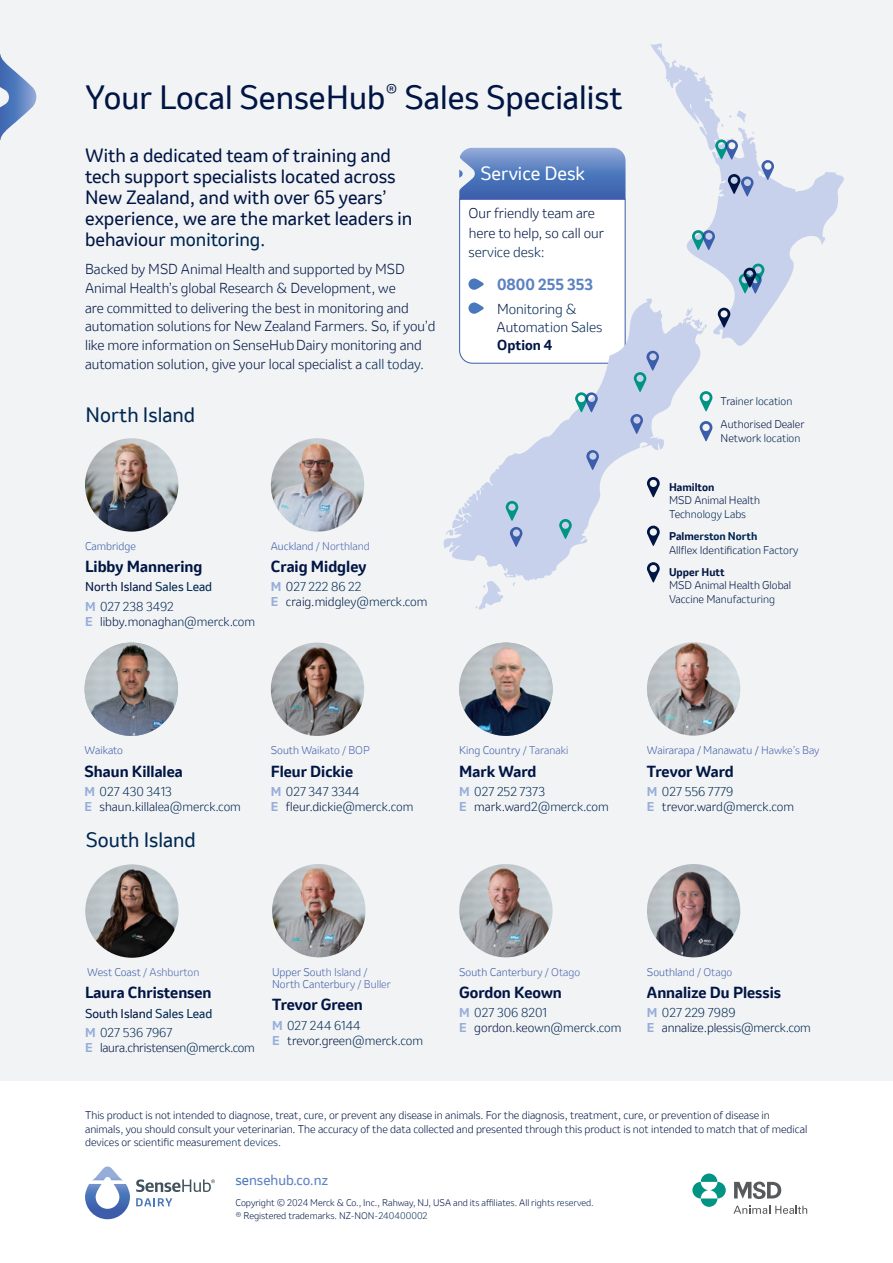
<style>
.page{position:relative;width:893px;height:1263px;background:#fff}
.page>*{position:absolute;margin:0;border:0;box-sizing:border-box;transform-origin:0 0}
.t1{font:31.5px "Invention";color:#001544}
.t2{font:19.5px "Invention";color:#002752}
.t3{font:18px/21px "Invention";color:#001544}
.t4{font:18px "Invention";color:#fff}
.t5{font:700 15px "Invention";color:#001544}
.t6{font:700 15px "Invention";color:#5c82c2}
.t7{font:300 13.5px/19px "Invention";color:#001544}
.t8{font:300 13.5px/18px "Invention";color:#002752}
.t9{font:13.5px "Invention";color:#5c82c2}
.t10{font:300 12px/15px "Invention";color:#002752}
.t11{font:12px/19.2px "Invention";color:#001544}
.t12{font:300 12px "Invention";letter-spacing:-.02em;color:#001544}
.t13{font:300 12px "Invention";color:#001544}
.t14{font:300 10.5px/13.5px "Invention";color:#001544}
.t15{font:300 10.5px/12px "Invention";color:#3c5daa}
.t16{font:300 10.5px "Invention";color:#5068b0}
.t17{font:700 10.5px "Invention";color:#001544}
.t18{font:300 10.5px "Invention";color:#002752}
.t19{font:300 9px/13.5px "Invention";color:#001544}
.s1{color:#002752}
.s2{color:#001544}
.s3{font-weight:700;color:#001544}
.s4{font-weight:700;color:#97adda}
.s5{font-weight:300;color:#002752}
.s6{color:#3c5daa}
.s7{font-weight:700}
.s8{font-weight:700;color:#002752}
.s9{color:#5068b0}
.s10{color:#4978bc}
</style>
<div class="page">
<div style="left:0;top:0;width:893px;height:1080px;background:#f1f3f4"></div>
<img style="left:272px;top:864px;width:93px;height:93px;border-radius:47px">
<img style="left:459px;top:864px;width:94px;height:93px;border-radius:47px">
<img style="left:647px;top:864px;width:93px;height:93px;border-radius:47px">
<img style="left:85px;top:864px;width:94px;height:94px;border-radius:47px">
<img style="left:85px;top:438px;width:93px;height:94px;border-radius:47px">
<img style="left:647px;top:642px;width:93px;height:94px;border-radius:47px">
<img style="left:459px;top:643px;width:94px;height:93px;border-radius:47px">
<img style="left:85px;top:643px;width:93px;height:93px;border-radius:47px">
<img style="left:271px;top:643px;width:93px;height:93px;border-radius:47px">
<img style="left:271px;top:438px;width:93px;height:94px;border-radius:47px">
<svg style="left:0;top:54px;width:36px;height:86px"></svg>
<svg style="left:443px;top:43px;width:401px;height:567px"></svg>
<svg style="left:715px;top:139px;width:23px;height:21px"></svg>
<svg style="left:761px;top:160px;width:13px;height:20px"></svg>
<svg style="left:630px;top:414px;width:13px;height:20px"></svg>
<svg style="left:586px;top:450px;width:13px;height:20px"></svg>
<svg style="left:510px;top:527px;width:12px;height:20px"></svg>
<svg style="left:728px;top:174px;width:25px;height:23px"></svg>
<svg style="left:692px;top:230px;width:23px;height:20px"></svg>
<svg style="left:739px;top:264px;width:25px;height:30px"></svg>
<svg style="left:718px;top:308px;width:12px;height:20px"></svg>
<svg style="left:634px;top:351px;width:25px;height:41px"></svg>
<svg style="left:575px;top:392px;width:23px;height:20px"></svg>
<svg style="left:559px;top:519px;width:13px;height:20px"></svg>
<svg style="left:506px;top:501px;width:12px;height:20px"></svg>
<svg style="left:85px;top:1166px;width:45px;height:53px"></svg>
<svg style="left:136px;top:1198px;width:36px;height:8px"></svg>
<svg style="left:136px;top:1179px;width:79px;height:13px"></svg>
<svg style="left:692px;top:1173px;width:34px;height:34px"></svg>
<svg style="left:734px;top:1181px;width:47px;height:18px"></svg>
<svg style="left:733px;top:1206px;width:74px;height:8px"></svg>
<h1 class="t1" style="left:85px;top:75px;width:539px">Your Local SenseHub<sup>®</sup> Sales Specialist</h1>
<h3 class="t3" style="left:85px;top:144px;width:329px">With a dedicated team of training and tech support specialists located across New Zealand, and with over 65 years’ experience, we are the market leaders in behaviour <span class="s1">monitoring.</span></h3>
<p class="t7" style="left:85px;top:259px;width:352px">Backed by MSD Animal Health and supported by MSD Animal Health’s global Research &amp; Development, we<br>are committed to delivering the best in monitoring and automation solutions for New Zealand Farmers. So, if you’d like more information on SenseHubDairy monitoring and automation solution, give your local specialist a <span class="s1">call today.</span></p>
<h2 class="t2" style="left:85px;top:401px;width:111px">North Island</h2>
<h3 class="t4" style="left:480px;top:161px;width:106px">Service Desk</h3>
<p class="t7" style="left:468px;top:203px;width:137px;line-height:19.5px">Our friendly team are here to help, so call our s<span class="s1">ervice desk:</span></p>
<h3 class="t6" style="left:497px;top:273px;width:97px">0800 255 353</h3>
<p class="t8" style="left:496px;top:300px;width:107px"><span class="s2">M</span>onitoring &amp;<br><span class="s2">Auto</span>mation Sales<br><span class="s3">Option 4</span></p>
<p class="t15" style="left:85px;top:540px;width:53px">Cambridge</p>
<h3 class="t5" style="left:85px;top:556px;width:119px">Libby Mannering</h3>
<p class="t11" style="left:85px;top:577px;width:129px">North Island <span class="s1">Sales Lead<br></span><span class="s4">M</span> <span class="s5">027 238 3492</span></p>
<p class="t13" style="left:85px;top:613px;width:172px"><span class="s4">E</span> libby.monagh<span class="s1">an@merck.com</span></p>
<p class="t16" style="left:271px;top:539px;width:100px"><span class="s6">Auckland</span> / Northland</p>
<h3 class="t5" style="left:271px;top:556px;width:97px">Craig Midgley</h3>
<p class="t10" style="left:271px;top:579px;width:158px"><span class="s4">M</span> <span class="s2">0</span>27 222 86 22<br><span class="s4">E</span> <span class="s2">craig.midgl</span>ey@merck.com</p>
<p class="t18" style="left:721px;top:394px;width:73px"><span class="s2">Trai</span>ner location</p>
<p class="t14" style="left:721px;top:418px;width:85px">Authorised Dealer<br>Netwo<span class="s1">rk location</span></p>
<p class="t17" style="left:669px;top:479px;width:47px">Hamilton</p>
<p class="t14" style="left:669px;top:494px;width:92px">MSD Animal Health<br>Tec<span class="s1">hnology Labs</span></p>
<p class="t14" style="left:669px;top:529px;width:131px"><span class="s7">Palm</span><span class="s8">erston North<br></span>Allflex Identifica<span class="s1">tion Factory</span></p>
<p class="t17" style="left:669px;top:564px;width:57px">Upper Hutt</p>
<p class="t14" style="left:669px;top:578px;width:124px">MSD Animal Health Global<br>Vaccine M<span class="s1">anufacturing</span></p>
<p class="t15" style="left:85px;top:744px;width:40px">Waikato</p>
<h3 class="t5" style="left:85px;top:760px;width:100px">Shaun Killalea</h3>
<p class="t10" style="left:85px;top:784px;width:158px"><span class="s4">M</span> 027 430 3413<br><span class="s4">E</span> <span class="s2">shaun.killal</span>ea@merck.com</p>
<h2 class="t2" style="left:86px;top:826px;width:111px">South Island</h2>
<p class="t16" style="left:271px;top:743px;width:101px"><span class="s6">South Wa</span>ikato / BOP</p>
<h3 class="t5" style="left:271px;top:760px;width:84px">Fleur Dickie</h3>
<p class="t10" style="left:271px;top:784px;width:144px"><span class="s4">M</span> 027 347 3344<br><span class="s4">E</span> <span class="s2">fleur.dick</span>ie@merck.com</p>
<p class="t15" style="left:459px;top:744px;width:111px">King Country <span class="s9">/ Taranaki</span></p>
<h3 class="t5" style="left:459px;top:760px;width:79px">Mark Ward</h3>
<p class="t10" style="left:459px;top:784px;width:151px"><span class="s4">M</span> 027 252 7373<br><span class="s4">E</span> <span class="s2">mark.war</span>d2@merck.com</p>
<p class="t15" style="left:647px;top:744px;width:174px">Wairarapa / Manawatu / <span class="s9">Hawke’s Bay</span></p>
<h3 class="t5" style="left:647px;top:760px;width:88px">Trevor Ward</h3>
<p class="t10" style="left:647px;top:784px;width:149px"><span class="s4">M</span> 027 556 7779<br><span class="s4">E</span> <span class="s2">trevor.wa</span>rd@merck.com</p>
<p class="t16" style="left:87px;top:965px;width:113px"><span class="s6">West Coast</span> / Ashburton</p>
<h3 class="t5" style="left:85px;top:982px;width:128px">Laura Christensen</h3>
<p class="t11" style="left:85px;top:1003px;width:129px">South Islan<span class="s1">d Sales Lead<br></span><span class="s4">M</span> <span class="s5">027 536 7967</span></p>
<p class="t12" style="left:85px;top:1039px;width:171px"><span class="s4">E</span> laura.christens<span class="s1">en@merck.com</span></p>
<p class="t15" style="left:272px;top:966px;width:120px">Upper Sou<span class="s9">th Island /<br></span>North Canterbu<span class="s9">ry / Buller</span></p>
<h3 class="t5" style="left:272px;top:994px;width:92px">Trevor Green</h3>
<p class="t10" style="left:272px;top:1017px;width:152px"><span class="s4">M</span> 027 244 6144<br><span class="s4">E</span> <span class="s2">trevor.gre</span>en@merck.com</p>
<p class="t15" style="left:459px;top:966px;width:122px">South Canter<span class="s9">bury / Otago</span></p>
<h3 class="t5" style="left:459px;top:981px;width:104px">Gordon Keown</h3>
<p class="t10" style="left:459px;top:1005px;width:164px"><span class="s4">M</span> 027 306 8201<br><span class="s4">E</span> <span class="s2">gordon.keo</span>wn@merck.com</p>
<p class="t16" style="left:647px;top:964px;width:87px"><span class="s6">Southla</span>nd / Otago</p>
<h3 class="t5" style="left:647px;top:981px;width:135px">Annalize Du Plessis</h3>
<p class="t10" style="left:647px;top:1005px;width:165px"><span class="s4">M</span> 027 229 7989<br><span class="s4">E</span> <span class="s2">annalize.pless</span>is@merck.com</p>
<p class="t14" style="left:85px;top:1108px;width:724px">This product is not intended to diagnose, treat, cure, or prevent any disease in animals. For the diagnosis, treatment, cure, or prevention of disease in animals, you should consult your veterinarian. The accuracy of the data collected and presented through this product is not intended to match that of medical devices or scientific measurem<span class="s1">ent devices.</span></p>
<p class="t9" style="left:236px;top:1170px;width:94px"><span class="s10">se</span>nsehub.co.nz</p>
<p class="t19" style="left:236px;top:1195px;width:360px">Copyright © 2024 Merck &amp; Co., Inc., Rahway, NJ, USA and its affiliates. All righ<span class="s1">ts reserved. </span>® Registered trademarks. NZ-N<span class="s1">ON-240400002</span></p>
</div>
